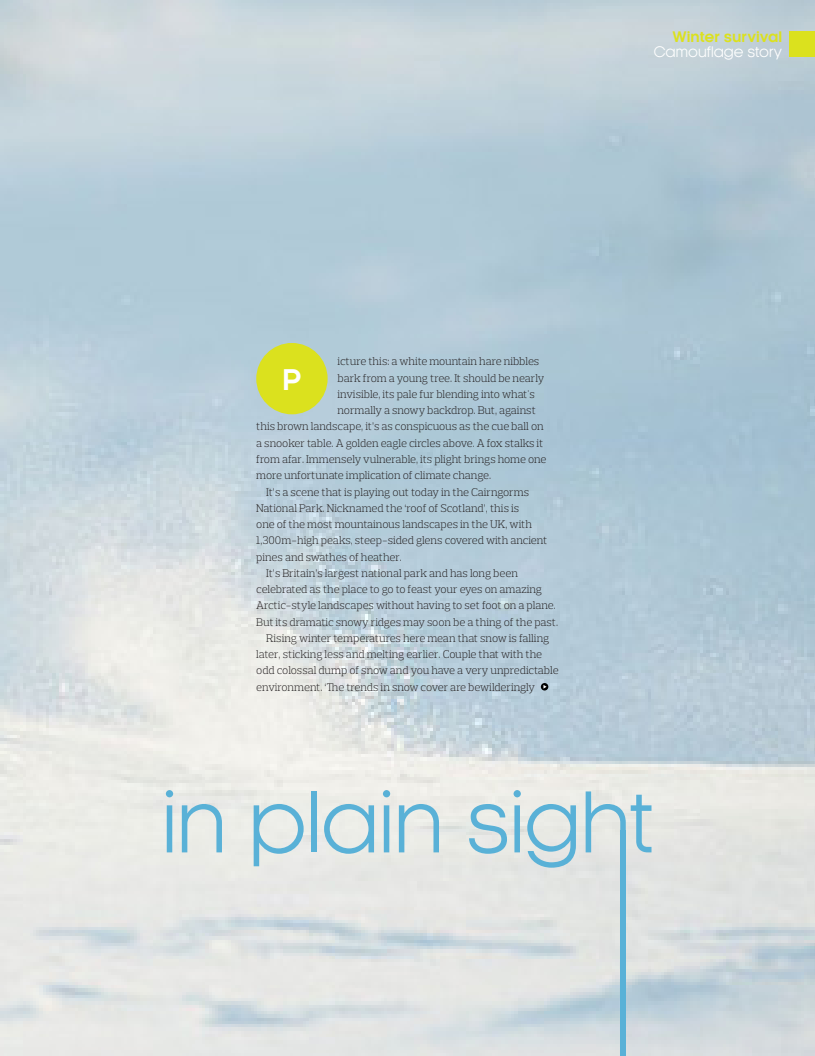
<style>
.page{position:relative;width:815px;height:1056px;background:#fff}
.page>*{position:absolute;margin:0;border:0;box-sizing:border-box;transform-origin:0 0}
.t1{font:81.25px "Kamerik 105";letter-spacing:-.005em;color:#59b1d7}
.t2{font:700 27.75px "Kamerik 105";color:#fff}
.t3{font:14.25px "Kamerik 105";color:#fff}
.t4{font:700 14.25px "Kamerik 105";color:#dbe11e}
.Body_Text_Indent{font:300 11.25px/16.2px "Prelo Slab";letter-spacing:-.01em;color:#231f20}
</style>
<div class="page">
<img style="left:0;top:0;width:815px;height:1056px">
<div style="left:789px;top:31px;width:26px;height:26px;background:#dbe11e"></div>
<svg style="left:541px;top:683px;width:7px;height:7px"></svg>
<div style="left:256px;top:343px;width:72px;height:71px;background:#dbe11e;border-radius:50%"></div>
<div style="left:620px;top:831px;width:6px;height:225px;background:#59b1d7"></div>
<p class="t4" style="left:673px;top:28px;width:111px">Winter survival</p>
<p class="t3" style="left:654px;top:44px;width:130px">Camouflage story</p>
<p class="Body_Text_Indent" style="left:338px;top:354px;width:203px">icture this: a white mountain hare nibbles</p>
<p class="Body_Text_Indent" style="left:338px;top:370px;width:208px">bark from a young tree. It should be nearly</p>
<p class="Body_Text_Indent" style="left:338px;top:386px;width:199px">invisible, its pale fur blending into what's</p>
<p class="Body_Text_Indent" style="left:338px;top:402px;width:200px">normally a snowy backdrop. But, against</p>
<p class="Body_Text_Indent" style="left:256px;top:419px;width:289px">this brown landscape, it’s as conspicuous as the cue ball on</p>
<p class="Body_Text_Indent" style="left:256px;top:435px;width:288px">a snooker table. A golden eagle circles above. A fox stalks it</p>
<p class="Body_Text_Indent" style="left:256px;top:451px;width:292px">from afar. Immensely vulnerable, its plight brings home one</p>
<p class="Body_Text_Indent" style="left:256px;top:467px;width:236px">more unfortunate implication of climate change.</p>
<p class="Body_Text_Indent" style="left:256px;top:484px;width:293px;text-indent:10px">It’s a scene that is playing out today in the Cairngorms National Park. Nicknamed the ‘roof of Scotland’, this is<br>one of the most mountainous landscapes in the UK, with 1,300m-high peaks, steep-sided glens covered with ancient pines and swathes of heather.</p>
<p class="Body_Text_Indent" style="left:256px;top:565px;width:304px;text-indent:10px">It’s Britain’s largest national park and has long been celebrated as the place to go to feast your eyes on amazing Arctic-style landscapes without having to set foot on a plane.<br>But its dramatic snowy ridges may soon be a thing of the past.</p>
<p class="Body_Text_Indent" style="left:256px;top:630px;width:304px;text-indent:10px">Rising winter temperatures here mean that snow is falling later, sticking less and melting earlier. Couple that with the odd colossal dump of snow and you have a very unpredictable environment. ‘The trends in snow cover are bewilderingly</p>
<p class="t2" style="left:282px;top:364px;width:21px">P</p>
<p class="t1" style="left:162px;top:777px;width:493px">in plain sight</p>
</div>
